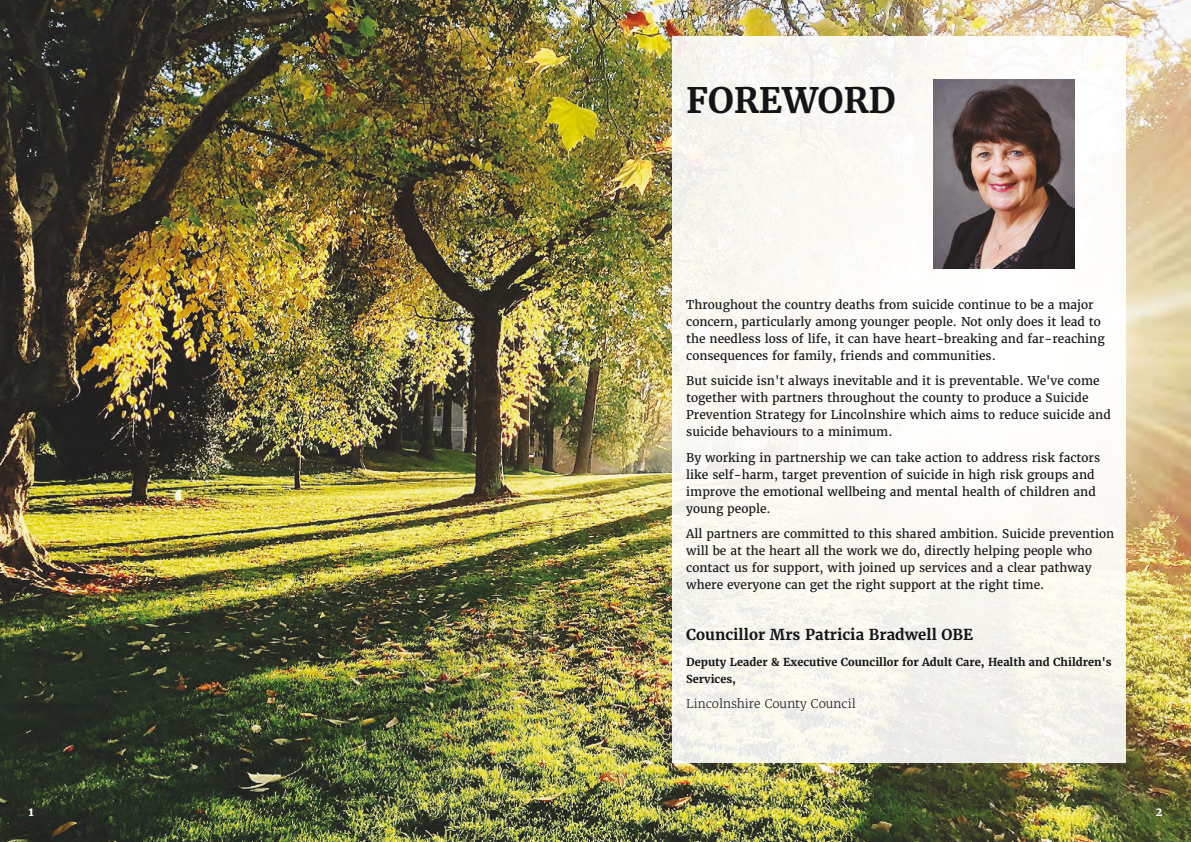
<style>
.page{position:relative;width:1191px;height:842px;background:#fff}
.page>*{position:absolute;margin:0;border:0;box-sizing:border-box;transform-origin:0 0}
.t1{font:700 35px "Merriweather";color:#141517}
.t2{font:700 15px "Merriweather";color:#141517}
.t3{font:12px/17px "Merriweather";color:#141517}
.t4{font:300 12px "Merriweather";color:#141517}
.t5{font:700 12px "Merriweather";color:#fff}
.t6{font:700 11px/17px "Merriweather";color:#141517}
</style>
<div class="page">
<img style="left:0;top:0;width:1191px;height:842px">
<img style="left:672px;top:37px;width:453px;height:726px">
<img style="left:933px;top:79px;width:141px;height:190px">
<h1 class="t1" style="left:686px;top:79px;width:211px">FOREWORD</h1>
<p class="t3" style="left:686px;top:296px;width:420px">Throughout the country deaths from suicide continue to be a major concern, particularly among younger people. Not only does it lead to the needless loss of life, it can have heart-breaking and far-reaching consequences for family, friends and communities.</p>
<p class="t3" style="left:686px;top:372px;width:426px">But suicide isn't always inevitable and it is preventable. We've come together with partners throughout the county to produce a Suicide Prevention Strategy for Lincolnshire which aims to reduce suicide and suicide behaviours to a minimum.</p>
<p class="t3" style="left:686px;top:449px;width:415px">By working in partnership we can take action to address risk factors like self-harm, target prevention of suicide in high risk groups and improve the emotional wellbeing and mental health of children and young people.</p>
<p class="t3" style="left:686px;top:526px;width:429px">All partners are committed to this shared ambition. Suicide prevention will be at the heart all the work we do, directly helping people who contact us for support, with joined up services and a clear pathway where everyone can get the right support at the right time.</p>
<p class="t2" style="left:686px;top:626px;width:288px">Councillor Mrs Patricia Bradwell OBE</p>
<p class="t6" style="left:686px;top:653px;width:427px">Deputy Leader &amp; Executive Councillor for Adult Care, Health and Children's<br>Services,</p>
<p class="t4" style="left:686px;top:696px;width:171px">Lincolnshire County Council</p>
<p class="t5" style="left:28px;top:804px;width:7px">1</p>
<p class="t5" style="left:1155px;top:804px;width:9px">2</p>
</div>
